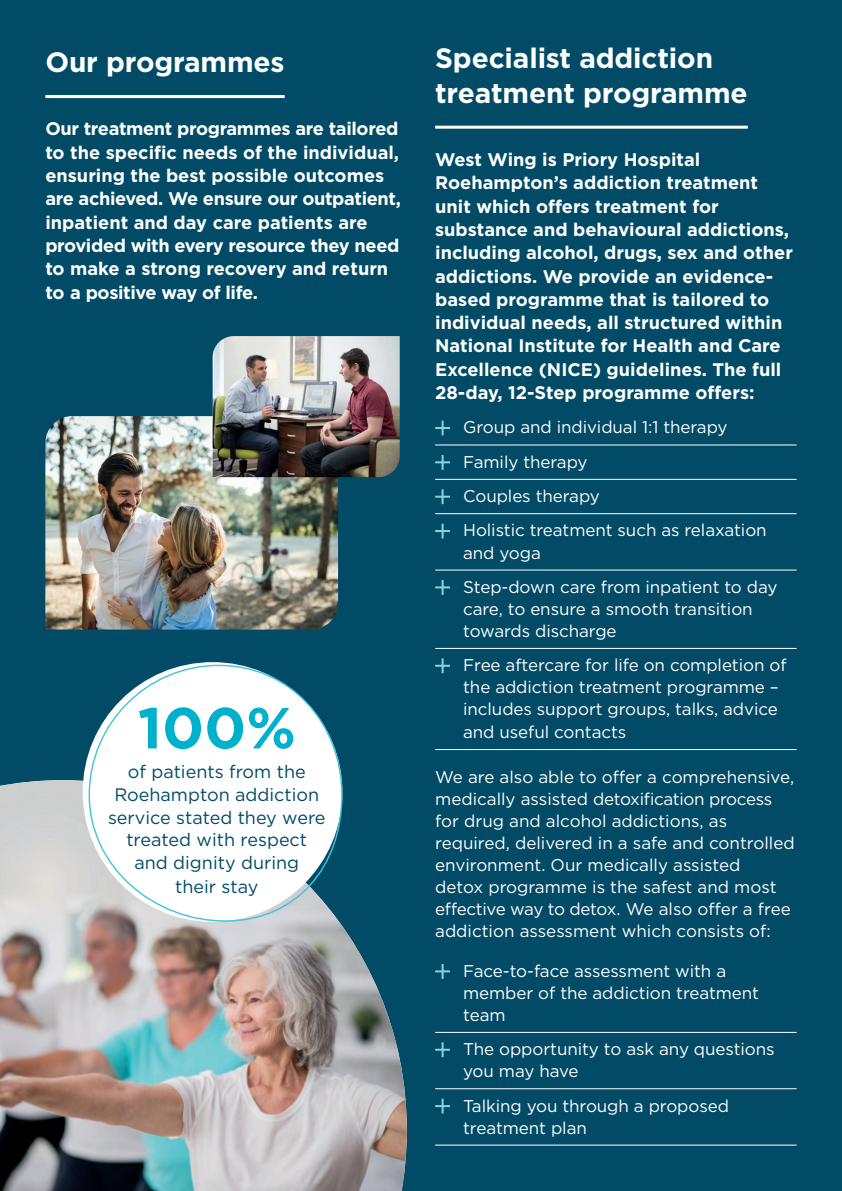
<style>
.page{position:relative;width:842px;height:1191px;background:#014b67}
.page>*{position:absolute;margin:0;border:0;box-sizing:border-box;transform-origin:0 0}
.t1{font:700 57.8px "Gotham";color:#00b1cd}
.t2{font:700 28px/35.2px "Gotham";letter-spacing:-.005em;color:#fff}
.t3{font:700 18.2px/23.2px "Gotham";color:#fff}
.t4{font:700 18.2px/23.4px "Gotham";letter-spacing:-.02em;color:#fff}
.t5{font:18px/23px "Gotham";color:#014b67;text-align:center}
.t6{font:17px/22px "Gotham";letter-spacing:-.005em;color:#fff}
</style>
<div class="page">
<img style="left:0;top:780px;width:407px;height:411px">
<hr style="left:435px;top:126px;width:313px;height:3px;background:#fff">
<hr style="left:435px;top:444px;width:362px;height:1px;background:#fff">
<hr style="left:435px;top:479px;width:362px;height:1px;background:#fff">
<hr style="left:435px;top:513px;width:362px;height:1px;background:#fff">
<hr style="left:435px;top:569px;width:362px;height:1px;background:#fff">
<hr style="left:435px;top:648px;width:362px;height:1px;background:#fff">
<hr style="left:435px;top:749px;width:362px;height:1px;background:#fff">
<hr style="left:435px;top:1032px;width:362px;height:1px;background:#fff">
<hr style="left:435px;top:1088px;width:362px;height:1px;background:#fff">
<hr style="left:435px;top:1144px;width:362px;height:1px;background:#fff">
<svg style="left:435px;top:420px;width:15px;height:15px"></svg>
<svg style="left:435px;top:455px;width:15px;height:15px"></svg>
<svg style="left:435px;top:489px;width:15px;height:15px"></svg>
<svg style="left:435px;top:523px;width:15px;height:15px"></svg>
<svg style="left:435px;top:580px;width:15px;height:15px"></svg>
<svg style="left:435px;top:658px;width:15px;height:15px"></svg>
<svg style="left:435px;top:964px;width:15px;height:14px"></svg>
<svg style="left:435px;top:1042px;width:15px;height:15px"></svg>
<svg style="left:435px;top:1098px;width:15px;height:15px"></svg>
<hr style="left:45px;top:95px;width:240px;height:3px;background:#fff">
<img style="left:45px;top:416px;width:293px;height:213px">
<img style="left:213px;top:336px;width:187px;height:141px">
<div style="left:83px;top:662px;width:259px;height:259px;background:#fff;border-radius:50%"></div>
<p class="t2" style="left:45px;top:45px;width:241px">Our programmes</p>
<p class="t4" style="left:45px;top:117px;width:357px">Our treatment programmes are tailored to the specific needs of the individual, ensuring the best possible outcomes are achieved. We ensure our outpatient, inpatient and day care patients are provided with every resource they need to make a strong recovery and return to a positive way of life.</p>
<p class="t1" style="left:138px;top:689px;width:160px">100%</p>
<p class="t5" style="left:108px;top:759px;width:219px">of patients from the<br>Roehampton addiction service stated they were treated with respect and dignity during<br>their stay</p>
<p class="t2" style="left:435px;top:40px;width:314px">Specialist addiction treatment programme</p>
<p class="t3" style="left:435px;top:148px;width:359px">West Wing is Priory Hospital Roehampton’s addiction treatment unit which offers treatment for substance and behavioural addictions, including alcohol, drugs, sex and other addictions. We provide an evidence&shy;based programme that is tailored to individual needs, all structured within National Institute for Health and Care Excellence (NICE) guidelines. The full 28-day, 12-Step programme offers:</p>
<p class="t6" style="left:463px;top:416px;width:266px">Group and individual 1:1 therapy</p>
<p class="t6" style="left:463px;top:450px;width:126px">Family therapy</p>
<p class="t6" style="left:463px;top:485px;width:138px">Couples therapy</p>
<p class="t6" style="left:463px;top:519px;width:305px">Holistic treatment such as relaxation and yoga</p>
<p class="t6" style="left:463px;top:575px;width:316px">Step-down care from inpatient to day care, to ensure a smooth transition towards discharge</p>
<p class="t6" style="left:463px;top:653px;width:325px">Free aftercare for life on completion of the addiction treatment programme – includes support groups, talks, advice and useful contacts</p>
<p class="t6" style="left:435px;top:765px;width:361px">We are also able to offer a comprehensive, medically assisted detoxification process for drug and alcohol addictions, as required, delivered in a safe and controlled environment. Our medically assisted<br>detox programme is the safest and most effective way to detox. We also offer a free addiction assessment which consists of:</p>
<p class="t6" style="left:463px;top:959px;width:297px">Face-to-face assessment with a member of the addiction treatment team</p>
<p class="t6" style="left:463px;top:1037px;width:313px">The opportunity to ask any questions you may have</p>
<p class="t6" style="left:463px;top:1094px;width:267px">Talking you through a proposed treatment plan</p>
</div>
